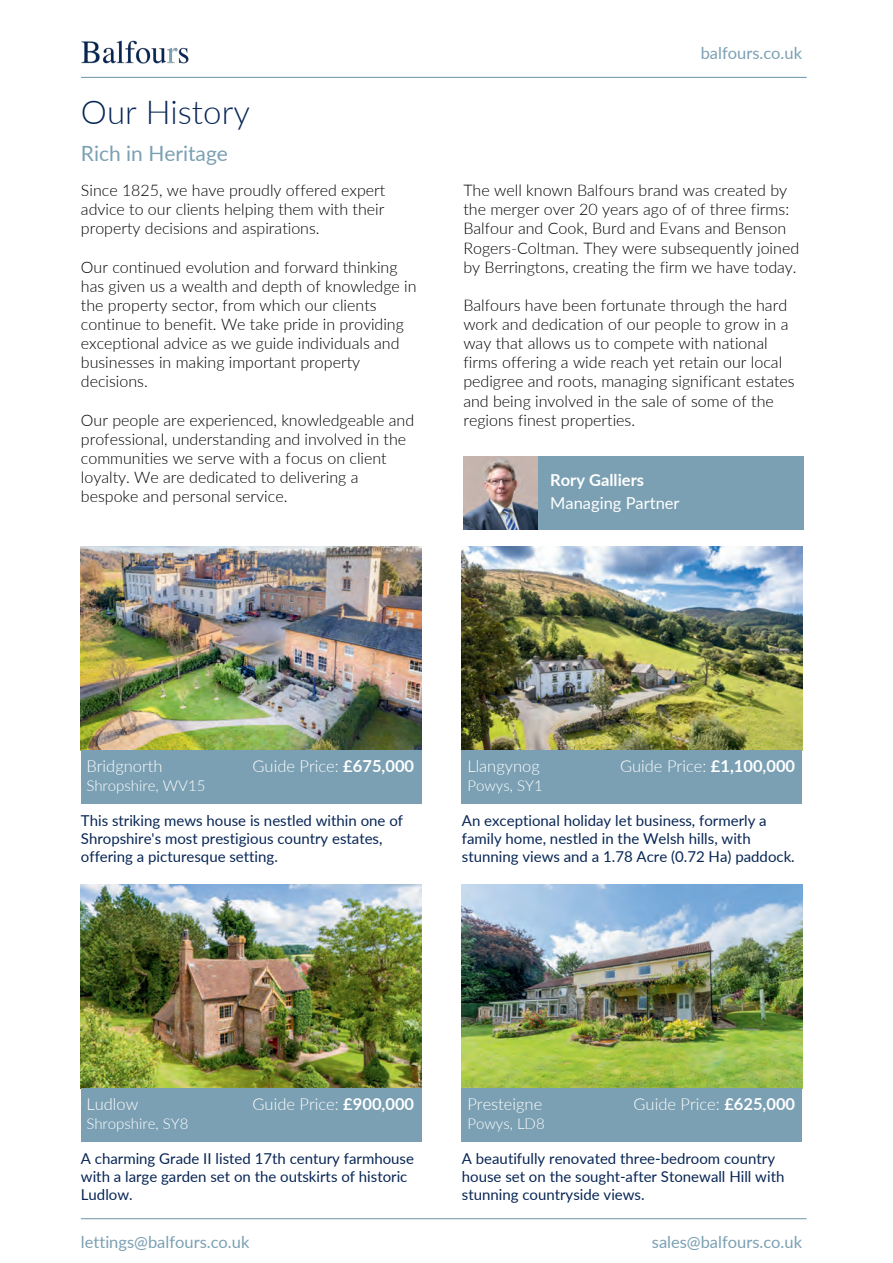
<style>
.page{position:relative;width:893px;height:1263px;background:#fff}
.page>*{position:absolute;margin:0;border:0;box-sizing:border-box;transform-origin:0 0}
.t1{font:300 33px "Lato";color:#082755}
.t2{font:21px "Lato";color:#7ba0b3}
.t3{font:300 16.5px "Lato";color:#fff}
.t4{font:16.5px "Lato";color:#7ba0b3}
.t5{font:16.5px/22.5px "Lato";color:#fff}
.t6{font:300 16.05px/19px "Lato";color:#000}
.t7{font:15px/18px "Lato";color:#082655}
.t8{font:300 15px "Lato";color:#fff}
.s1{font-weight:700}
</style>
<div class="page">
<img style="left:81px;top:40px;width:108px;height:24px">
<img style="left:462px;top:547px;width:340px;height:203px">
<img style="left:462px;top:885px;width:340px;height:203px">
<img style="left:81px;top:547px;width:340px;height:203px">
<img style="left:81px;top:885px;width:340px;height:203px">
<div style="left:462px;top:750px;width:340px;height:54px;background:#7ba0b3"></div>
<div style="left:462px;top:1088px;width:340px;height:54px;background:#7ba0b3"></div>
<div style="left:81px;top:750px;width:340px;height:54px;background:#7ba0b3"></div>
<div style="left:81px;top:1088px;width:340px;height:54px;background:#7ba0b3"></div>
<div style="left:463px;top:456px;width:340px;height:74px;background:#7ba0b3"></div>
<img style="left:463px;top:456px;width:74px;height:74px">
<hr style="left:81px;top:1218px;width:726px;height:1px;background:#7ba0b3">
<hr style="left:81px;top:77px;width:726px;height:1px;background:#7ba0b3">
<p class="t1" style="left:81px;top:89px;width:170px">Our History</p>
<p class="t2" style="left:81px;top:138px;width:149px">Rich in Heritage</p>
<p class="t6" style="left:81px;top:180px;width:306px;text-align:justify">Since 1825, we have proudly offered expert advice to our clients helping them with their property decisions and aspirations.</p>
<p class="t6" style="left:81px;top:257px;width:337px">Our continued evolution and forward thinking has given us a wealth and depth of knowledge in the property sector, from which our clients continue to benefit. We take pride in providing exceptional advice as we guide individuals and businesses in making important property decisions.</p>
<p class="t6" style="left:81px;top:410px;width:335px">Our people are experienced, knowledgeable and professional, understanding and involved in the communities we serve with a focus on client loyalty. We are dedicated to delivering a bespoke and personal service.</p>
<p class="t4" style="left:701px;top:41px;width:103px">balfours.co.uk</p>
<p class="t6" style="left:463px;top:180px;width:337px">The well known Balfours brand was created by the merger over 20 years ago of of three firms:<br>Balfour and Cook, Burd and Evans and Benson Rogers-Coltman. They were subsequently joined by Berringtons, creating the firm we have today.</p>
<p class="t6" style="left:463px;top:295px;width:333px">Balfours have been fortunate through the hard work and dedication of our people to grow in a way that allows us to compete with national firms offering a wide reach yet retain our local pedigree and roots, managing significant estates and being involved in the sale of some of the regions finest properties.</p>
<p class="t5" style="left:550px;top:468px;width:131px"><span class="s1">Rory Galliers<br></span>Managing Partner</p>
<p class="t3" style="left:86px;top:754px;width:78px">Bridgnorth</p>
<p class="t3" style="left:252px;top:754px;width:163px">Guide Price: <span class="s1">£675,000</span></p>
<p class="t3" style="left:467px;top:754px;width:74px">Llangynog</p>
<p class="t3" style="left:620px;top:754px;width:177px">Guide Price: <span class="s1">£1,100,000</span></p>
<p class="t8" style="left:86px;top:775px;width:121px">Shropshire, WV15</p>
<p class="t8" style="left:467px;top:775px;width:77px">Powys, SY1</p>
<p class="t7" style="left:81px;top:811px;width:324px">This striking mews house is nestled within one of<br>Shropshire's most prestigious country estates, offering a picturesque setting.</p>
<p class="t7" style="left:462px;top:811px;width:334px">An exceptional holiday let business, formerly a family home, nestled in the Welsh hills, with stunning views and a 1.78 Acre (0.72 Ha) paddock.</p>
<p class="t3" style="left:86px;top:1092px;width:53px">Ludlow</p>
<p class="t3" style="left:252px;top:1092px;width:163px">Guide Price: <span class="s1">£900,000</span></p>
<p class="t3" style="left:467px;top:1092px;width:76px">Presteigne</p>
<p class="t3" style="left:633px;top:1092px;width:163px">Guide Price: <span class="s1">£625,000</span></p>
<p class="t8" style="left:86px;top:1113px;width:104px">Shropshire, SY8</p>
<p class="t8" style="left:467px;top:1113px;width:79px">Powys, LD8</p>
<p class="t7" style="left:81px;top:1149px;width:335px">A charming Grade II listed 17th century farmhouse with a large garden set on the outskirts of historic<br>Ludlow.</p>
<p class="t7" style="left:462px;top:1149px;width:324px">A beautifully renovated three-bedroom country house set on the sought-after Stonewall Hill with stunning countryside views.</p>
<p class="t4" style="left:81px;top:1230px;width:170px">lettings@balfours.co.uk</p>
<p class="t4" style="left:652px;top:1230px;width:152px">sales@balfours.co.uk</p>
</div>
